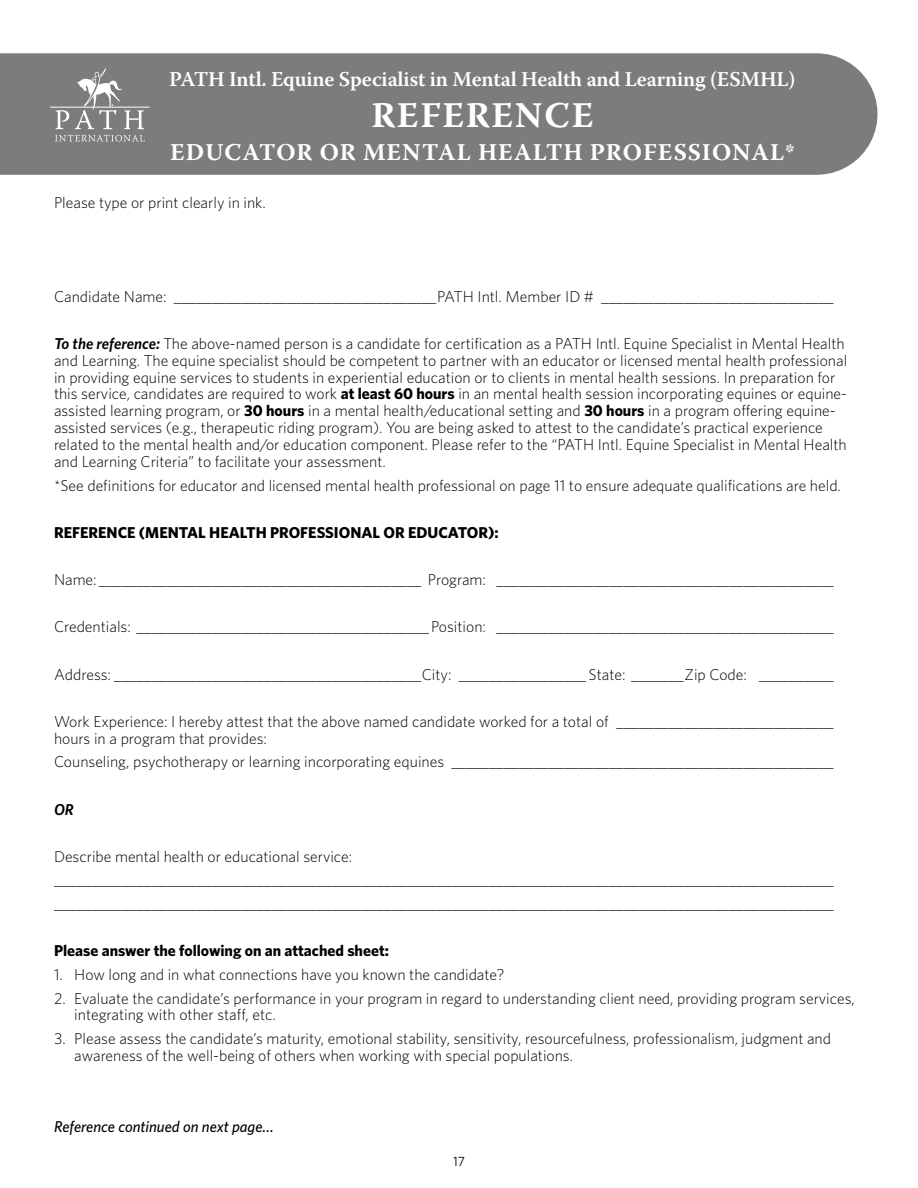
<style>
.page{position:relative;width:918px;height:1188px;background:#fff}
.page>*{position:absolute;margin:0;border:0;box-sizing:border-box;transform-origin:0 0}
.t1{font:700 36px "Warnock Pro";letter-spacing:.05em;color:#fff}
.t2{font:700 24px "Warnock Pro";letter-spacing:.04em;color:#fff}
.t3{font:600 21px "Warnock Pro";letter-spacing:-.01em;color:#fff}
.t4{font:300 15.75px/16.8px "Whitney";color:#000}
.t5{font:700 15.75px "Whitney";color:#000}
.t6{font:italic 500 15.75px "Whitney";color:#000}
.t7{font:italic 600 15.75px "Whitney";color:#000}
.t8{font:13.5px "Whitney";color:#000}
.s1{font-weight:600;font-style:italic}
.s2{font-weight:700}
</style>
<div class="page">
<div style="left:0;top:53px;width:817px;height:122px;background:#7c7c7c"></div>
<svg style="left:55px;top:110px;width:14px;height:19px"></svg>
<hr style="left:50px;top:107px;width:100px;height:1px;background:#fff">
<svg style="left:55px;top:135px;width:90px;height:7px"></svg>
<svg style="left:75px;top:68px;width:69px;height:61px"></svg>
<h3 class="t3" style="left:169px;top:67px;width:628px">PATH Intl. Equine Specialist in Mental Health and Learning (ESMHL)</h3>
<h1 class="t1" style="left:371px;top:93px;width:224px">REFERENCE</h1>
<h2 class="t2" style="left:170px;top:138px;width:626px">EDUCATOR OR MENTAL HEALTH PROFESSIONAL*</h2>
<p class="t4" style="left:54px;top:193px;width:213px">Please type or print clearly in ink.</p>
<p class="t4" style="left:54px;top:287px;width:781px">Candidate Name: ___________________________________PATH Intl. Member ID # _______________________________</p>
<p class="t4" style="left:54px;top:334px;width:795px"><span class="s1">To the reference:</span> The above-named person is a candidate for certification as a PATH Intl. Equine Specialist in Mental Health and Learning. The equine specialist should be competent to partner with an educator or licensed mental health professional in providing equine services to students in experiential education or to clients in mental health sessions. In preparation for this service, candidates are required to work <span class="s2">at least 60 hours</span> in an mental health session incorporating equines or equine&shy;assisted learning program, or <span class="s2">30 hours</span> in a mental health/educational setting and <span class="s2">30 hours</span> in a program offering equine&shy;assisted services (e.g., therapeutic riding program). You are being asked to attest to the candidate’s practical experience related to the mental health and/or education component. Please refer to the “PATH Intl. Equine Specialist in Mental Health and Learning Criteria” to facilitate your assessment.</p>
<p class="t4" style="left:54px;top:476px;width:788px">*See definitions for educator and licensed mental health professional on page 11 to ensure adequate qualifications are held.</p>
<p class="t5" style="left:54px;top:522px;width:446px">REFERENCE (MENTAL HEALTH PROFESSIONAL OR EDUCATOR):</p>
<p class="t4" style="left:54px;top:571px;width:781px">Name: ___________________________________________ Program: _____________________________________________</p>
<p class="t4" style="left:54px;top:618px;width:781px">Credentials: _______________________________________ Position: _____________________________________________</p>
<p class="t4" style="left:54px;top:665px;width:781px">Address: _________________________________________City: _________________ State: _______Zip Code: __________</p>
<p class="t4" style="left:54px;top:712px;width:781px">Work Experience: I hereby attest that the above named candidate worked for a total of _____________________________ hours in a program that provides:</p>
<p class="t4" style="left:54px;top:753px;width:781px">Counseling, psychotherapy or learning incorporating equines ___________________________________________________</p>
<p class="t7" style="left:54px;top:799px;width:21px">OR</p>
<p class="t4" style="left:54px;top:844px;width:781px;line-height:23.7px">Describe mental health or educational service: ________________________________________________________________________________________________________ ________________________________________________________________________________________________________</p>
<p class="t5" style="left:54px;top:940px;width:336px">Please answer the following on an attached sheet:</p>
<p class="t4" style="left:54px;top:966px;width:452px">1. How long and in what connections have you known the candidate?</p>
<p class="t4" style="left:74px;top:989px;width:782px;text-indent:-20px">2. Evaluate the candidate’s performance in your program in regard to understanding client need, providing program services, integrating with other staff, etc.</p>
<p class="t4" style="left:74px;top:1030px;width:758px;text-indent:-20px">3. Please assess the candidate’s maturity, emotional stability, sensitivity, resourcefulness, professionalism, judgment and awareness of the well-being of others when working with special populations.</p>
<p class="t6" style="left:54px;top:1116px;width:221px">Reference continued on next page…</p>
<p class="t8" style="left:453px;top:1153px;width:13px">17</p>
</div>
